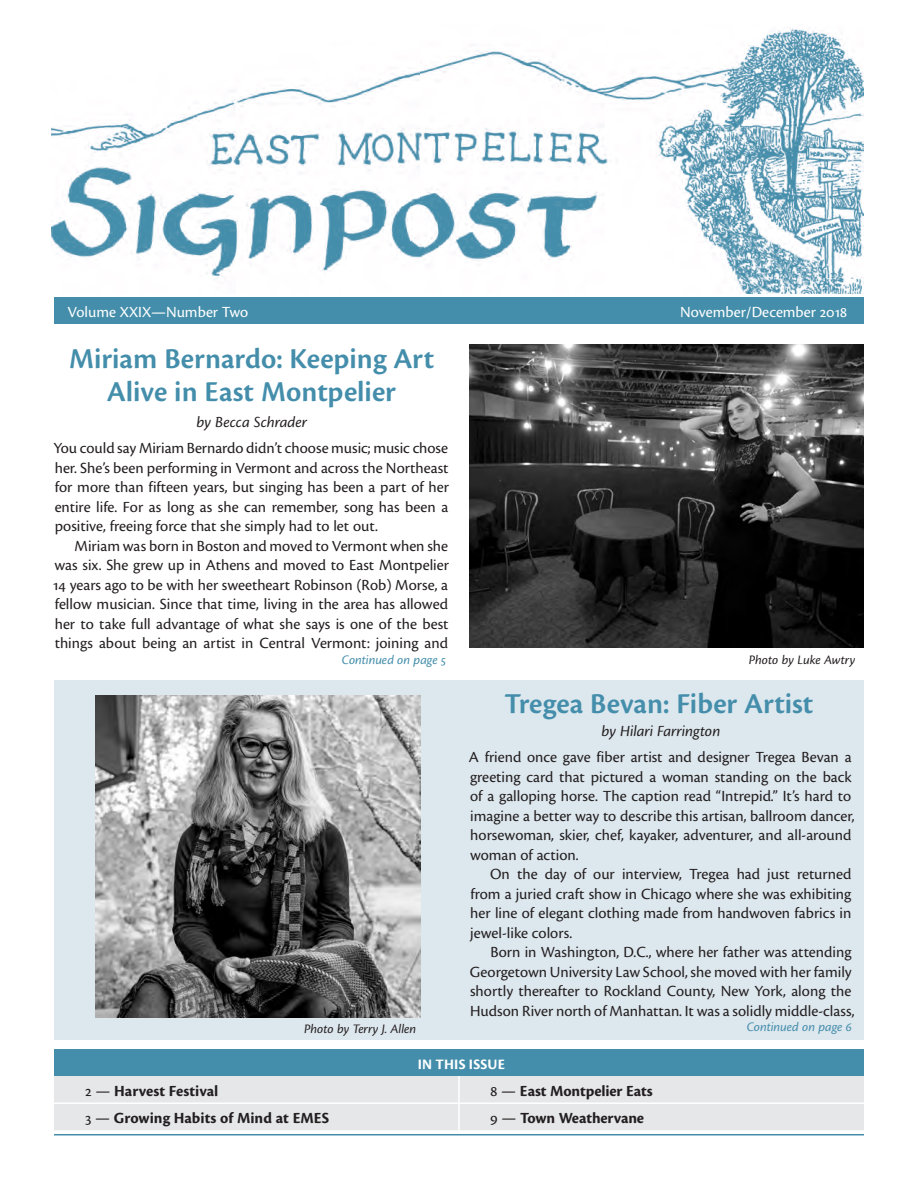
<style>
.page{position:relative;width:918px;height:1188px;background:#fff}
.page>*{position:absolute;margin:0;border:0;box-sizing:border-box;transform-origin:0 0}
.t1{font:600 30px/33px "Cronos Pro";color:#448eab;text-align:center}
.t2{font:16.2px/19.5px "Cronos Pro";color:#231f20;text-align:justify}
.t3{font:700 16.2px "Cronos Pro";color:#231f20}
.t4{font:16.2px "Cronos Pro";color:#fff}
.t5{font:italic 16.2px "Cronos Pro";letter-spacing:-.005em;color:#231f20}
.t6{font:700 15px "Cronos Pro";letter-spacing:.015em;color:#fff}
.t7{font:italic 13.5px "Cronos Pro";letter-spacing:-.005em;color:#231f20}
.t8{font:italic 13.5px "Cronos Pro";letter-spacing:-.005em;color:#448eab}
.s1{font-weight:400}
</style>
<div class="page">
<hr style="left:54px;top:1134px;width:810px;height:2px;background:#448eab">
<div style="left:54px;top:680px;width:810px;height:360px;background:#dde7ee"></div>
<img style="left:52px;top:28px;width:811px;height:266px">
<div style="left:54px;top:297px;width:810px;height:27px;background:#448eab"></div>
<div style="left:54px;top:1049px;width:810px;height:27px;background:#448eab"></div>
<div style="left:54px;top:1076px;width:810px;height:54px;background:#e6e7e9"></div>
<hr style="left:54px;top:1102px;width:405px;height:2px;background:#fff">
<hr style="left:458px;top:1104px;width:2px;height:26px;background:#fff">
<hr style="left:459px;top:1102px;width:405px;height:2px;background:#fff">
<hr style="left:458px;top:1076px;width:2px;height:26px;background:#fff">
<img style="left:470px;top:345px;width:394px;height:302px">
<img style="left:96px;top:695px;width:325px;height:322px">
<p class="t4" style="left:67px;top:302px;width:182px">Volume XXIX—Number Two</p>
<p class="t4" style="left:680px;top:302px;width:169px">November/December 2018</p>
<h1 class="t1" style="left:69px;top:342px;width:367px">Miriam Bernardo: Keeping Art<br>Alive in East Montpelier</h1>
<p class="t5" style="left:197px;top:413px;width:112px">by Becca Schrader</p>
<p class="t2" style="left:53px;top:439px;width:397px">You could say Miriam Bernardo didn’t choose music; music chose her. She’s been performing in Vermont and across the Northeast for more than fifteen years, but singing has been a part of her entire life. For as long as she can remember, song has been a positive, freeing force that she simply had to let out.</p>
<p class="t2" style="left:53px;top:536px;width:397px;text-indent:21px">Miriam was born in Boston and moved to Vermont when she was six. She grew up in Athens and moved to East Montpelier 14 years ago to be with her sweetheart Robinson (Rob) Morse, a fellow musician. Since that time, living in the area has allowed her to take full advantage of what she says is one of the best things about being an artist in Central Vermont: joining and</p>
<p class="t8" style="left:342px;top:652px;width:106px">Continued on page 5</p>
<p class="t7" style="left:749px;top:652px;width:108px">Photo by Luke Awtry</p>
<p class="t7" style="left:304px;top:1021px;width:114px">Photo by Terry J. Allen</p>
<h1 class="t1" style="left:505px;top:688px;width:310px">Tregea Bevan: Fiber Artist</h1>
<p class="t5" style="left:601px;top:722px;width:121px">by Hilari Farrington</p>
<p class="t2" style="left:469px;top:747px;width:387px;text-align:left">A friend once gave fiber artist and designer Tregea Bevan a greeting card that pictured a woman standing on the back of a galloping horse. The caption read “Intrepid.” It’s hard to imagine a better way to describe this artisan, ballroom dancer, horsewoman, skier, chef, kayaker, adventurer, and all-around woman of action.</p>
<p class="t2" style="left:470px;top:864px;width:383px;text-indent:20px">On the day of our interview, Tregea had just returned from a juried craft show in Chicago where she was exhibiting her line of elegant clothing made from handwoven fabrics in jewel-like colors.</p>
<p class="t2" style="left:470px;top:942px;width:386px;text-align:left;text-indent:21px">Born in Washington, D.C., where her father was attending Georgetown University Law School, she moved with her family shortly thereafter to Rockland County, New York, along the Hudson River north of Manhattan. It was a solidly middle-class,</p>
<p class="t8" style="left:747px;top:1019px;width:107px">Continued on page 6</p>
<p class="t6" style="left:418px;top:1055px;width:89px">IN THIS ISSUE</p>
<p class="t3" style="left:85px;top:1082px;width:135px"><span class="s1">2 —</span> Harvest Festival</p>
<p class="t3" style="left:490px;top:1082px;width:164px"><span class="s1">8 —</span> East Montpelier Eats</p>
<p class="t3" style="left:85px;top:1109px;width:246px"><span class="s1">3 —</span> Growing Habits of Mind at EMES</p>
<p class="t3" style="left:490px;top:1109px;width:156px"><span class="s1">9 —</span> Town Weathervane</p>
</div>
